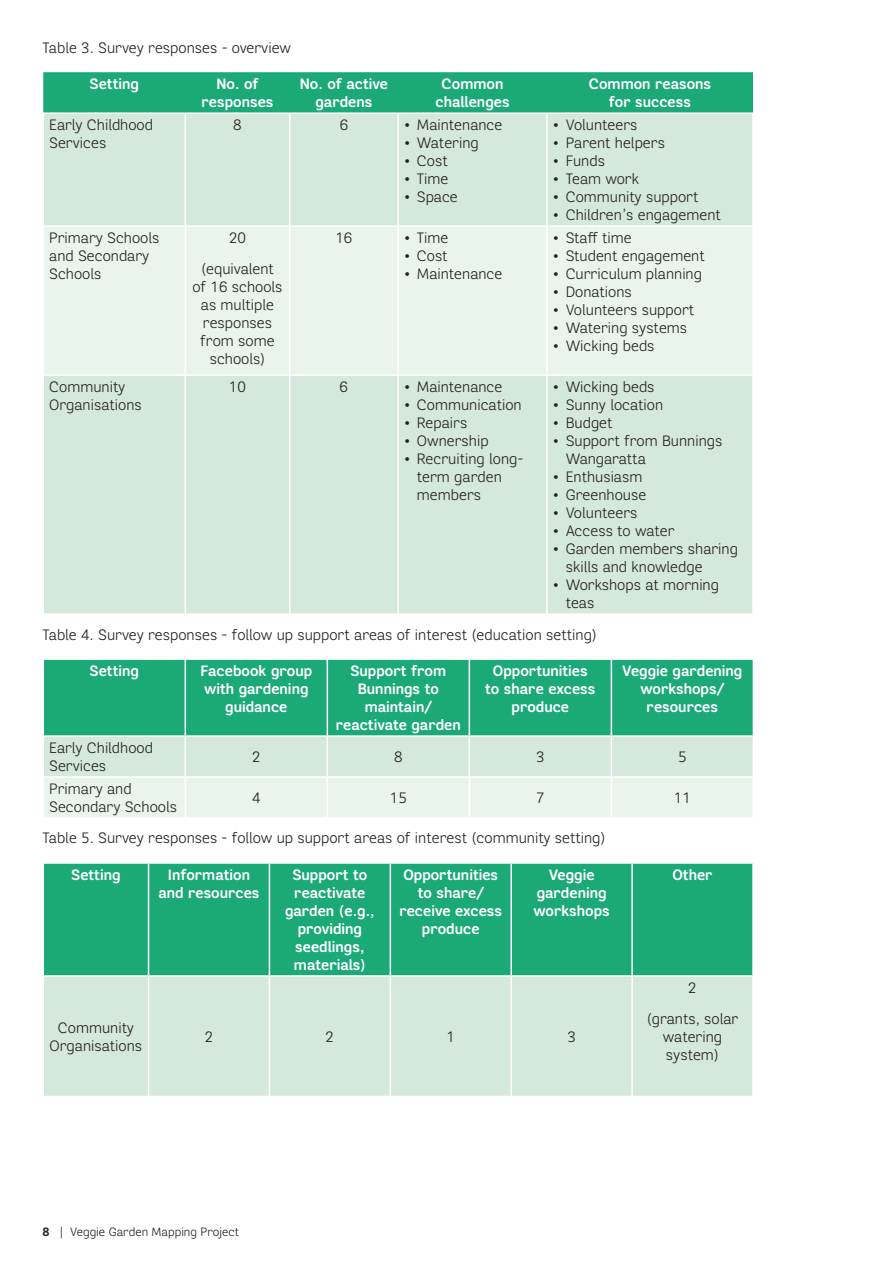
<style>
.page{position:relative;width:893px;height:1263px;background:#fff}
.page>*{position:absolute;margin:0;border:0;box-sizing:border-box;transform-origin:0 0}
.t1{font:300 15px/18px "Segaon Soft";color:#231f20}
.t2{font:700 15px/18px "Segaon Soft";color:#fff;text-align:center}
.t3{font:300 12px "Segaon Soft";color:#231f20}
.s1{font-weight:700}
</style>
<div class="page">
<div style="left:43px;top:72px;width:710px;height:40px;background:#1ca978"></div>
<div style="left:44px;top:114px;width:708px;height:499px;background:#d4e8dc"></div>
<div style="left:44px;top:227px;width:708px;height:147px;background:#e9f4ed"></div>
<hr style="left:185px;top:114px;width:1px;height:111px;background:#fff">
<hr style="left:289px;top:114px;width:1px;height:111px;background:#fff">
<hr style="left:397px;top:114px;width:2px;height:111px;background:#fff">
<hr style="left:546px;top:114px;width:2px;height:111px;background:#fff">
<hr style="left:185px;top:376px;width:1px;height:237px;background:#fff">
<hr style="left:289px;top:376px;width:1px;height:237px;background:#fff">
<hr style="left:397px;top:376px;width:2px;height:237px;background:#fff">
<hr style="left:546px;top:376px;width:2px;height:237px;background:#fff">
<hr style="left:43px;top:225px;width:142px;height:2px;background:#fff">
<hr style="left:43px;top:374px;width:142px;height:2px;background:#fff">
<hr style="left:185px;top:225px;width:105px;height:2px;background:#fff">
<hr style="left:185px;top:227px;width:1px;height:147px;background:#fff">
<hr style="left:185px;top:374px;width:105px;height:2px;background:#fff">
<hr style="left:290px;top:225px;width:108px;height:2px;background:#fff">
<hr style="left:289px;top:227px;width:1px;height:147px;background:#fff">
<hr style="left:290px;top:374px;width:108px;height:2px;background:#fff">
<hr style="left:398px;top:225px;width:149px;height:2px;background:#fff">
<hr style="left:397px;top:227px;width:2px;height:147px;background:#fff">
<hr style="left:398px;top:374px;width:149px;height:2px;background:#fff">
<hr style="left:547px;top:225px;width:207px;height:2px;background:#fff">
<hr style="left:546px;top:227px;width:2px;height:147px;background:#fff">
<hr style="left:547px;top:374px;width:207px;height:2px;background:#fff">
<div style="left:44px;top:660px;width:709px;height:75px;background:#1ca978"></div>
<svg style="left:44px;top:737px;width:709px;height:80px;background:#deeee4"></svg>
<hr style="left:185px;top:660px;width:1px;height:75px;background:#fff">
<hr style="left:327px;top:660px;width:1px;height:75px;background:#fff">
<hr style="left:469px;top:660px;width:1px;height:75px;background:#fff">
<hr style="left:611px;top:660px;width:1px;height:75px;background:#fff">
<hr style="left:185px;top:737px;width:1px;height:39px;background:#fff">
<hr style="left:327px;top:737px;width:1px;height:39px;background:#fff">
<hr style="left:469px;top:737px;width:1px;height:39px;background:#fff">
<hr style="left:611px;top:737px;width:1px;height:39px;background:#fff">
<hr style="left:43px;top:776px;width:142px;height:2px;background:#fff">
<hr style="left:185px;top:776px;width:142px;height:2px;background:#fff">
<hr style="left:185px;top:778px;width:1px;height:39px;background:#fff">
<hr style="left:327px;top:776px;width:142px;height:2px;background:#fff">
<hr style="left:327px;top:778px;width:1px;height:39px;background:#fff">
<hr style="left:469px;top:776px;width:142px;height:2px;background:#fff">
<hr style="left:469px;top:778px;width:1px;height:39px;background:#fff">
<hr style="left:611px;top:776px;width:143px;height:2px;background:#fff">
<hr style="left:611px;top:778px;width:1px;height:39px;background:#fff">
<div style="left:44px;top:864px;width:708px;height:111px;background:#1ca978"></div>
<div style="left:44px;top:977px;width:708px;height:119px;background:#d4e8dc"></div>
<hr style="left:148px;top:864px;width:1px;height:111px;background:#fff">
<hr style="left:269px;top:864px;width:1px;height:111px;background:#fff">
<hr style="left:390px;top:864px;width:1px;height:111px;background:#fff">
<hr style="left:510px;top:864px;width:2px;height:111px;background:#fff">
<hr style="left:631px;top:864px;width:2px;height:111px;background:#fff">
<hr style="left:148px;top:977px;width:1px;height:119px;background:#fff">
<hr style="left:269px;top:977px;width:1px;height:119px;background:#fff">
<hr style="left:390px;top:977px;width:1px;height:119px;background:#fff">
<hr style="left:510px;top:977px;width:2px;height:119px;background:#fff">
<hr style="left:631px;top:977px;width:2px;height:119px;background:#fff">
<p class="t1" style="left:43px;top:39px;width:250px">Table 3. Survey responses - overview</p>
<p class="t2" style="left:90px;top:75px;width:51px">Setting</p>
<p class="t2" style="left:202px;top:75px;width:73px">No. of responses</p>
<p class="t2" style="left:300px;top:75px;width:90px">No. of active gardens</p>
<p class="t2" style="left:435px;top:75px;width:76px">Common challenges</p>
<p class="t2" style="left:589px;top:75px;width:124px">Common reasons for success</p>
<p class="t1" style="left:49px;top:116px;width:105px">Early Childhood<br>Services</p>
<p class="t1" style="left:233px;top:116px;width:10px">8</p>
<p class="t1" style="left:340px;top:116px;width:10px">6</p>
<p class="t1" style="left:404px;top:116px;width:100px">• Maintenance</p>
<p class="t1" style="left:553px;top:116px;width:86px">• Volunteers</p>
<p class="t1" style="left:553px;top:134px;width:113px">• Parent helpers</p>
<p class="t1" style="left:553px;top:152px;width:54px">• Funds</p>
<p class="t1" style="left:553px;top:170px;width:88px">• Team work</p>
<p class="t1" style="left:553px;top:188px;width:147px">• Community support</p>
<p class="t1" style="left:553px;top:206px;width:169px">• Children’s engagement</p>
<p class="t1" style="left:404px;top:134px;width:76px">• Watering</p>
<p class="t1" style="left:404px;top:152px;width:45px">• Cost</p>
<p class="t1" style="left:404px;top:170px;width:46px">• Time</p>
<p class="t1" style="left:404px;top:188px;width:55px">• Space</p>
<p class="t1" style="left:49px;top:229px;width:112px">Primary Schools and Secondary<br>Schools</p>
<p class="t1" style="left:201px;top:222px;width:74px;line-height:30.8px;text-align:center">20 (equivalent</p>
<p class="t1" style="left:192px;top:277px;width:92px;text-align:center">of 16 schools as multiple responses from some schools)</p>
<p class="t1" style="left:335px;top:229px;width:18px">16</p>
<p class="t1" style="left:404px;top:229px;width:46px">• Time</p>
<p class="t1" style="left:404px;top:247px;width:45px">• Cost</p>
<p class="t1" style="left:404px;top:265px;width:100px">• Maintenance</p>
<p class="t1" style="left:553px;top:229px;width:80px">• Staff time</p>
<p class="t1" style="left:553px;top:247px;width:153px">• Student engagement</p>
<p class="t1" style="left:553px;top:265px;width:151px">• Curriculum planning</p>
<p class="t1" style="left:553px;top:283px;width:80px">• Donations</p>
<p class="t1" style="left:553px;top:301px;width:143px">• Volunteers support</p>
<p class="t1" style="left:553px;top:319px;width:136px">• Watering systems</p>
<p class="t1" style="left:553px;top:337px;width:103px">• Wicking beds</p>
<p class="t1" style="left:553px;top:377px;width:103px">• Wicking beds</p>
<p class="t1" style="left:553px;top:395px;width:112px">• Sunny location</p>
<p class="t1" style="left:553px;top:413px;width:61px">• Budget</p>
<p class="t1" style="left:566px;top:431px;width:158px;text-indent:-13px">• Support from Bunnings<br>Wangaratta</p>
<p class="t1" style="left:553px;top:467px;width:91px">• Enthusiasm</p>
<p class="t1" style="left:553px;top:485px;width:95px">• Greenhouse</p>
<p class="t1" style="left:553px;top:503px;width:86px">• Volunteers</p>
<p class="t1" style="left:553px;top:521px;width:123px">• Access to water</p>
<p class="t1" style="left:566px;top:539px;width:174px;text-indent:-13px">• Garden members sharing skills and knowledge</p>
<p class="t1" style="left:566px;top:575px;width:155px;text-indent:-13px">• Workshops at morning teas</p>
<p class="t1" style="left:42px;top:625px;width:556px">Table 4. Survey responses - follow up support areas of interest (education setting)</p>
<p class="t2" style="left:90px;top:661px;width:51px">Setting</p>
<p class="t2" style="left:200px;top:661px;width:113px">Facebook group with gardening guidance</p>
<p class="t2" style="left:336px;top:661px;width:126px">Support from<br>Bunnings to maintain/ reactivate garden</p>
<p class="t2" style="left:485px;top:661px;width:112px">Opportunities to share excess produce</p>
<p class="t2" style="left:622px;top:661px;width:122px">Veggie gardening workshops/ resources</p>
<p class="t1" style="left:49px;top:738px;width:105px">Early Childhood<br>Services</p>
<p class="t1" style="left:252px;top:747px;width:10px">2</p>
<p class="t1" style="left:394px;top:747px;width:10px">8</p>
<p class="t1" style="left:536px;top:747px;width:10px">3</p>
<p class="t1" style="left:678px;top:747px;width:10px">5</p>
<p class="t1" style="left:49px;top:779px;width:129px">Primary and<br>Secondary Schools</p>
<p class="t1" style="left:252px;top:788px;width:10px">4</p>
<p class="t1" style="left:390px;top:788px;width:18px">15</p>
<p class="t1" style="left:536px;top:788px;width:10px">7</p>
<p class="t1" style="left:674px;top:788px;width:18px">11</p>
<p class="t1" style="left:43px;top:829px;width:565px">Table 5. Survey responses - follow up support areas of interest (community setting)</p>
<p class="t2" style="left:71px;top:865px;width:51px">Setting</p>
<p class="t2" style="left:158px;top:865px;width:103px">Information and resources</p>
<p class="t2" style="left:285px;top:865px;width:91px">Support to reactivate garden (e.g., providing seedlings, materials)</p>
<p class="t2" style="left:399px;top:865px;width:104px">Opportunities to share/ receive excess produce</p>
<p class="t2" style="left:534px;top:865px;width:78px">Veggie gardening workshops</p>
<p class="t2" style="left:672px;top:865px;width:42px">Other</p>
<p class="t1" style="left:49px;top:377px;width:94px">Community<br>Organisations</p>
<p class="t1" style="left:229px;top:377px;width:18px">10</p>
<p class="t1" style="left:340px;top:377px;width:10px">6</p>
<p class="t1" style="left:404px;top:377px;width:100px">• Maintenance</p>
<p class="t1" style="left:404px;top:395px;width:119px">• Communication</p>
<p class="t1" style="left:404px;top:413px;width:65px">• Repairs</p>
<p class="t1" style="left:404px;top:431px;width:86px">• Ownership</p>
<p class="t1" style="left:417px;top:449px;width:108px;text-indent:-13px">• Recruiting long&shy;term garden members</p>
<p class="t1" style="left:50px;top:1018px;width:94px;text-align:center">Community<br>Organisations</p>
<p class="t1" style="left:205px;top:1027px;width:10px">2</p>
<p class="t1" style="left:326px;top:1027px;width:10px">2</p>
<p class="t1" style="left:446px;top:1027px;width:10px">1</p>
<p class="t1" style="left:567px;top:1027px;width:10px">3</p>
<p class="t3" style="left:43px;top:1223px;width:198px"><span class="s1">8</span> | Veggie Garden Mapping Project</p>
<p class="t1" style="left:647px;top:972px;width:93px;line-height:30.8px;text-align:center">2<br>(grants, solar</p>
<p class="t1" style="left:663px;top:1027px;width:61px">watering system)</p>
</div>
